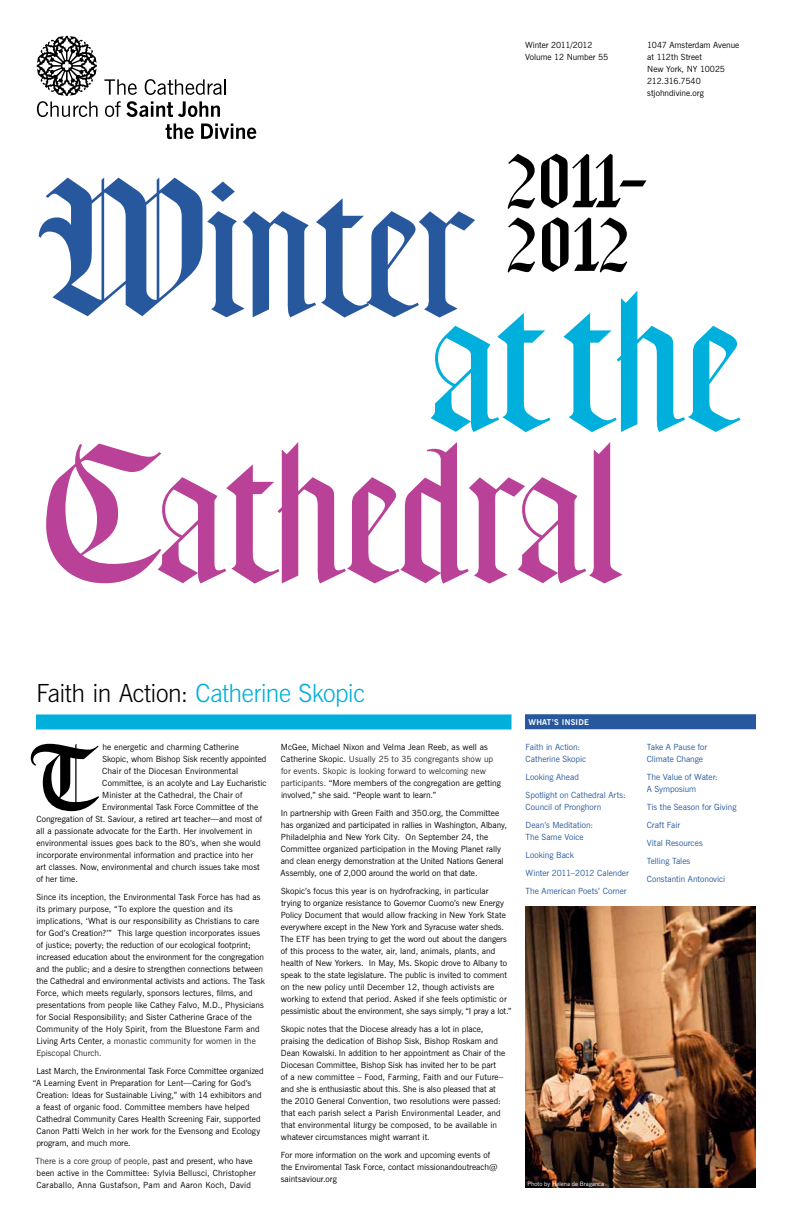
<style>
.page{position:relative;width:792px;height:1224px;background:#fff}
.page>*{position:absolute;margin:0;border:0;box-sizing:border-box;transform-origin:0 0}
.t1{font:186.1px "Divine";letter-spacing:-.01em;color:#b94197}
.t2{font:186.1px "Divine";letter-spacing:-.01em;color:#27589d}
.t3{font:186.1px "Divine";color:#00afdb}
.t4{font:95.8px "Divine";letter-spacing:-.005em;color:#000}
.t5{font:89.7px "Divine";color:#000}
.t6{font:300 25px "News Gothic BT";letter-spacing:-.02em;color:#00afdb}
.t7{font:8.5px/12px "News Gothic BT";letter-spacing:.005em;color:#000}
.t8{font:8.5px/18px "News Gothic BT";color:#27589d}
.t9{font:700 8px "News Gothic BT";letter-spacing:.025em;color:#fff}
.t10{font:6px "News Gothic BT";letter-spacing:.01em;color:#fff}
.s1{color:#000}
.s2{color:#262626}
</style>
<div class="page">
<svg style="left:104px;top:79px;width:33px;height:16px"></svg>
<svg style="left:145px;top:79px;width:81px;height:16px"></svg>
<svg style="left:37px;top:36px;width:61px;height:81px"></svg>
<svg style="left:105px;top:101px;width:115px;height:16px"></svg>
<svg style="left:166px;top:123px;width:28px;height:16px"></svg>
<svg style="left:201px;top:123px;width:55px;height:16px"></svg>
<div style="left:36px;top:714px;width:476px;height:15px;background:#00afdb"></div>
<div style="left:525px;top:714px;width:231px;height:15px;background:#27589d"></div>
<img style="left:525px;top:906px;width:231px;height:282px">
<p class="t7" style="left:525px;top:39px;width:85px">Winter 2011/2012<br>Volume 12 Number 55</p>
<p class="t7" style="left:647px;top:39px;width:94px">1047 Amsterdam Avenue at 112th Street<br>New York, NY 10025<br>212.316.7540 stjohndivine.org</p>
<h2 class="t4" style="left:508px;top:119px;width:141px">2011–</h2>
<h2 class="t4" style="left:508px;top:183px;width:123px">2012</h2>
<h1 class="t3" style="left:431px;top:259px;width:310px">at the</h1>
<h1 class="t2" style="left:37px;top:144px;width:442px">Winter</h1>
<h1 class="t1" style="left:37px;top:410px;width:585px">Cathedral</h1>
<h3 class="t6" style="left:36px;top:678px;width:331px"><span class="s1">Faith in Action:</span> Catherine Skopic</h3>
<h3 class="t5" style="left:31px;top:728px;width:70px">T</h3>
<p class="t7" style="left:102px;top:741px;width:138px">he energetic and charming Catherine</p>
<p class="t7" style="left:102px;top:753px;width:166px">Skopic, whom Bishop Sisk recently appointed</p>
<p class="t7" style="left:102px;top:765px;width:137px">Chair of the Diocesan Environmental</p>
<p class="t7" style="left:102px;top:777px;width:166px">Committee, is an acolyte and Lay Eucharistic</p>
<p class="t7" style="left:102px;top:789px;width:142px">Minister at the Cathedral, the Chair of</p>
<p class="t7" style="left:102px;top:801px;width:157px">Environmental Task Force Committee of the</p>
<p class="t7" style="left:36px;top:813px;width:227px">Congregation of St. Saviour, a retired art teacher—and most of</p>
<p class="t7" style="left:36px;top:825px;width:218px">all a passionate advocate for the Earth. Her involvement in</p>
<p class="t7" style="left:36px;top:837px;width:226px">environmental issues goes back to the 80’s, when she would</p>
<p class="t7" style="left:37px;top:849px;width:218px">incorporate environmental information and practice into her</p>
<p class="t7" style="left:36px;top:861px;width:225px">art classes. Now, environmental and church issues take most</p>
<p class="t7" style="left:36px;top:873px;width:43px">of her time.</p>
<p class="t7" style="left:36px;top:891px;width:230px">Since its inception, the Environmental Task Force has had as its primary purpose, “To explore the question and its implications, ‘What is our responsibility as Christians to care for God’s Creation?’” This large question incorporates issues of justice; poverty; the reduction of our ecological footprint; increased education about the environment for the congregation and the public; and a desire to strengthen connections between the Cathedral and environmental activists and actions. The Task Force, which meets regularly, sponsors lectures, films, and presentations from people like Cathey Falvo, M.D., Physicians for Social Responsibility; and Sister Catherine Grace of the Community of the Holy Spirit, from the Bluestone Farm and Living Arts Center, <span class="s2">a monastic community for women in the Episcopal Church.</span></p>
<p class="t7" style="left:36px;top:1065px;width:229px">Last March, the Environmental Task Force Committee organized</p>
<p class="t7" style="left:33px;top:1077px;width:220px">“A Learning Event in Preparation for Lent—Caring for God’s</p>
<p class="t7" style="left:36px;top:1089px;width:227px">Creation: Ideas for Sustainable Living,” with 14 exhibitors and</p>
<p class="t7" style="left:36px;top:1101px;width:215px">a feast of organic food. Committee members have helped</p>
<p class="t7" style="left:36px;top:1113px;width:226px">Cathedral Community Cares Health Screening Fair, supported</p>
<p class="t7" style="left:36px;top:1125px;width:225px">Canon Patti Welch in her work for the Evensong and Ecology</p>
<p class="t7" style="left:36px;top:1137px;width:96px">program, and much more.</p>
<p class="t7" style="left:36px;top:1155px;width:222px"><span class="s2">There is a core group of people,</span> past and present, who have been active in the Committee: Sylvia Bellusci, Christopher<br>Caraballo, Anna Gustafson, Pam and Aaron Koch, David</p>
<p class="t7" style="left:281px;top:741px;width:222px">McGee, Michael Nixon and Velma Jean Reeb, as well as Catherine Skopic. <span class="s2">Usually 25 to 35 congregants show up for events. Skopic is looking forward to welcoming new participants.</span> “More members of the congregation are getting involved,” she said. “People want to learn.”</p>
<p class="t7" style="left:281px;top:807px;width:228px">In partnership with Green Faith and 350.org, the Committee has organized and participated in rallies in Washington, Albany, Philadelphia and New York City. On September 24, the Committee organized participation in the Moving Planet rally and clean energy demonstration at the United Nations General Assembly, one of 2,000 around the world on that date.</p>
<p class="t7" style="left:280px;top:885px;width:233px">Skopic’s focus this year is on hydrofracking, in particular<br>trying to organize resistance to Governor Cuomo’s new Energy Policy Document that would allow fracking in New York State everywhere except in the New York and Syracuse water sheds.<br>The ETF has been trying to get the word out about the dangers of this process to the water, air, land, animals, plants, and health of New Yorkers. In May, Ms. Skopic drove to Albany to speak to the state legislature. The public is invited to comment on the new policy until December 12, though activists are working to extend that period. Asked if she feels optimistic or pessimistic about the environment, she says simply, “I pray a lot.”</p>
<p class="t7" style="left:281px;top:1023px;width:226px">Skopic notes that the Diocese already has a lot in place, praising the dedication of Bishop Sisk, Bishop Roskam and Dean Kowalski. In addition to her appointment as Chair of the Diocesan Committee, Bishop Sisk has invited her to be part<br>of a new committee – Food, Farming, Faith and our Future– and she is enthusiastic about this. She is also pleased that at the 2010 General Convention, two resolutions were passed: that each parish select a Parish Environmental Leader, and that environmental liturgy be composed, to be available in whatever circumstances might warrant it.</p>
<p class="t7" style="left:281px;top:1149px;width:218px">For more information on the work and upcoming events of the Enviromental Task Force, contact missionandoutreach@ saintsaviour.org</p>
<p class="t9" style="left:529px;top:717px;width:62px">WHAT’S INSI DE</p>
<p class="t8" style="left:526px;top:741px;width:62px;line-height:12px">Faith in Action:<br>Catherine Skopic</p>
<p class="t8" style="left:526px;top:768px;width:102px">Looking Ahead<br>Spotlight on Cathedral Arts:</p>
<p class="t8" style="left:526px;top:798px;width:77px">Council of Pronghorn<br>Dean’s Meditation:</p>
<p class="t8" style="left:526px;top:828px;width:105px">The Same Voice<br>Looking Back<br>Winter 2011–2012 Calender<br>The American Poets’ Corner</p>
<p class="t10" style="left:527px;top:1180px;width:78px">Photo by Helena de Braganca</p>
<p class="t8" style="left:647px;top:741px;width:62px;line-height:12px">Take A Pause for<br>Climate Change</p>
<p class="t8" style="left:647px;top:771px;width:72px;line-height:12px">The Value of Water:<br>A Symposium</p>
<p class="t8" style="left:647px;top:798px;width:91px">Tis the Season for Giving<br>Craft Fair<br>Vital Resources<br>Telling Tales<br>Constantin Antonovici</p>
</div>
